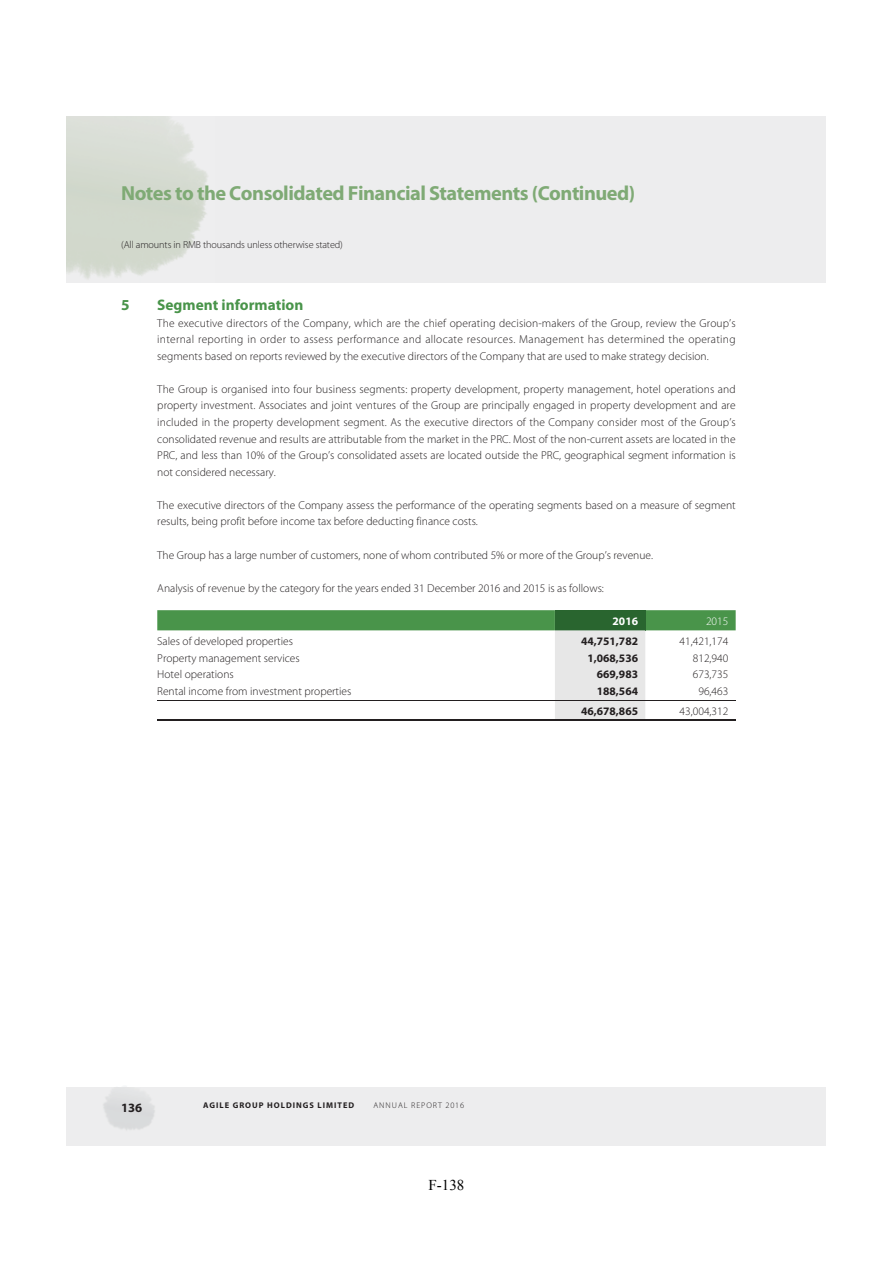
<style>
.page{position:relative;width:893px;height:1263px;background:#fff}
.page>*{position:absolute;margin:0;border:0;box-sizing:border-box;transform-origin:0 0}
.t1{font:700 20.4px "Myriad Pro";letter-spacing:-.025em;color:#7faa75}
.t2{font:700 15.3px "Myriad Pro";color:#49944a}
.t3{font:15px "Times New Roman";color:#000}
.t4{font:700 12.75px "Myriad Pro";color:#231f20}
.t5{font:300 11.55px/16.5px "Myriad Pro";color:#231f20;text-align:justify}
.t6{font:700 11.55px "Myriad Pro";color:#231f20}
.t7{font:700 11.55px "Myriad Pro";color:#fff}
.t8{font:300 11.55px "Myriad Pro";color:#fff}
.t9{font:300 10.2px "Myriad Pro";letter-spacing:-.01em;color:#231f20}
.t10{font:700 8.25px "Myriad Pro";letter-spacing:.12em;color:#231f20}
.t11{font:300 8.25px "Myriad Pro";letter-spacing:.12em;color:#231f20}
</style>
<div class="page">
<div style="left:67px;top:116px;width:759px;height:1030px;background:#ededee"></div>
<div style="left:67px;top:283px;width:759px;height:804px;background:#fff"></div>
<svg style="left:157px;top:610px;width:579px;height:110px"></svg>
<hr style="left:157px;top:700px;width:398px;height:1px;background:#231f20">
<hr style="left:555px;top:700px;width:90px;height:1px;background:#231f20">
<hr style="left:645px;top:700px;width:91px;height:1px;background:#231f20">
<hr style="left:157px;top:720px;width:398px;height:1px;background:#231f20">
<hr style="left:555px;top:720px;width:90px;height:1px;background:#231f20">
<hr style="left:645px;top:720px;width:91px;height:1px;background:#231f20">
<h1 class="t1" style="left:121px;top:186px;width:515px">Notes to the Consolidated Financial Statements (Continued)</h1>
<p class="t9" style="left:121px;top:241px;width:223px">(All amounts in RMB thousands unless otherwise stated)</p>
<h2 class="t2" style="left:121px;top:299px;width:10px">5</h2>
<h2 class="t2" style="left:157px;top:299px;width:148px">Segment information</h2>
<p class="t5" style="left:157px;top:315px;width:580px">The executive directors of the Company, which are the chief operating decision-makers of the Group, review the Group’s internal reporting in order to assess performance and allocate resources. Management has determined the operating segments based on reports reviewed by the executive directors of the Company that are used to make strategy decision.</p>
<p class="t5" style="left:157px;top:382px;width:580px">The Group is organised into four business segments: property development, property management, hotel operations and property investment. Associates and joint ventures of the Group are principally engaged in property development and are included in the property development segment. As the executive directors of the Company consider most of the Group’s consolidated revenue and results are attributable from the market in the PRC. Most of the non-current assets are located in the PRC, and less than 10% of the Group’s consolidated assets are located outside the PRC, geographical segment information is not considered necessary.</p>
<p class="t5" style="left:157px;top:498px;width:580px">The executive directors of the Company assess the performance of the operating segments based on a measure of segment results, being profit before income tax before deducting finance costs.</p>
<p class="t5" style="left:157px;top:547px;width:497px">The Group has a large number of customers, none of whom contributed 5% or more of the Group’s revenue.</p>
<p class="t5" style="left:157px;top:580px;width:448px">Analysis of revenue by the category for the years ended 31 December 2016 and 2015 is as follows:</p>
<p class="t7" style="left:612px;top:617px;width:27px">2016</p>
<p class="t8" style="left:706px;top:617px;width:24px">2015</p>
<p class="t5" style="left:157px;top:634px;width:137px">Sales of developed properties</p>
<p class="t6" style="left:581px;top:637px;width:58px">44,751,782</p>
<p class="t5" style="left:680px;top:634px;width:50px">41,421,174</p>
<p class="t5" style="left:157px;top:650px;width:144px">Property management services</p>
<p class="t6" style="left:587px;top:653px;width:52px">1,068,536</p>
<p class="t5" style="left:693px;top:650px;width:37px">812,940</p>
<p class="t5" style="left:157px;top:667px;width:78px">Hotel operations</p>
<p class="t6" style="left:597px;top:670px;width:43px">669,983</p>
<p class="t5" style="left:693px;top:667px;width:37px">673,735</p>
<p class="t5" style="left:157px;top:683px;width:196px">Rental income from investment properties</p>
<p class="t6" style="left:597px;top:687px;width:43px">188,564</p>
<p class="t5" style="left:698px;top:683px;width:32px">96,463</p>
<p class="t6" style="left:581px;top:707px;width:58px">46,678,865</p>
<p class="t5" style="left:680px;top:704px;width:50px">43,004,312</p>
<p class="t4" style="left:121px;top:1103px;width:23px">136</p>
<p class="t10" style="left:203px;top:1102px;width:153px">AGILE GROUP HOLDINGS LIMITED</p>
<p class="t11" style="left:373px;top:1102px;width:92px">ANNUAL REPORT 2016</p>
<p class="t3" style="left:428px;top:1175px;width:37px">F-138</p>
</div>
